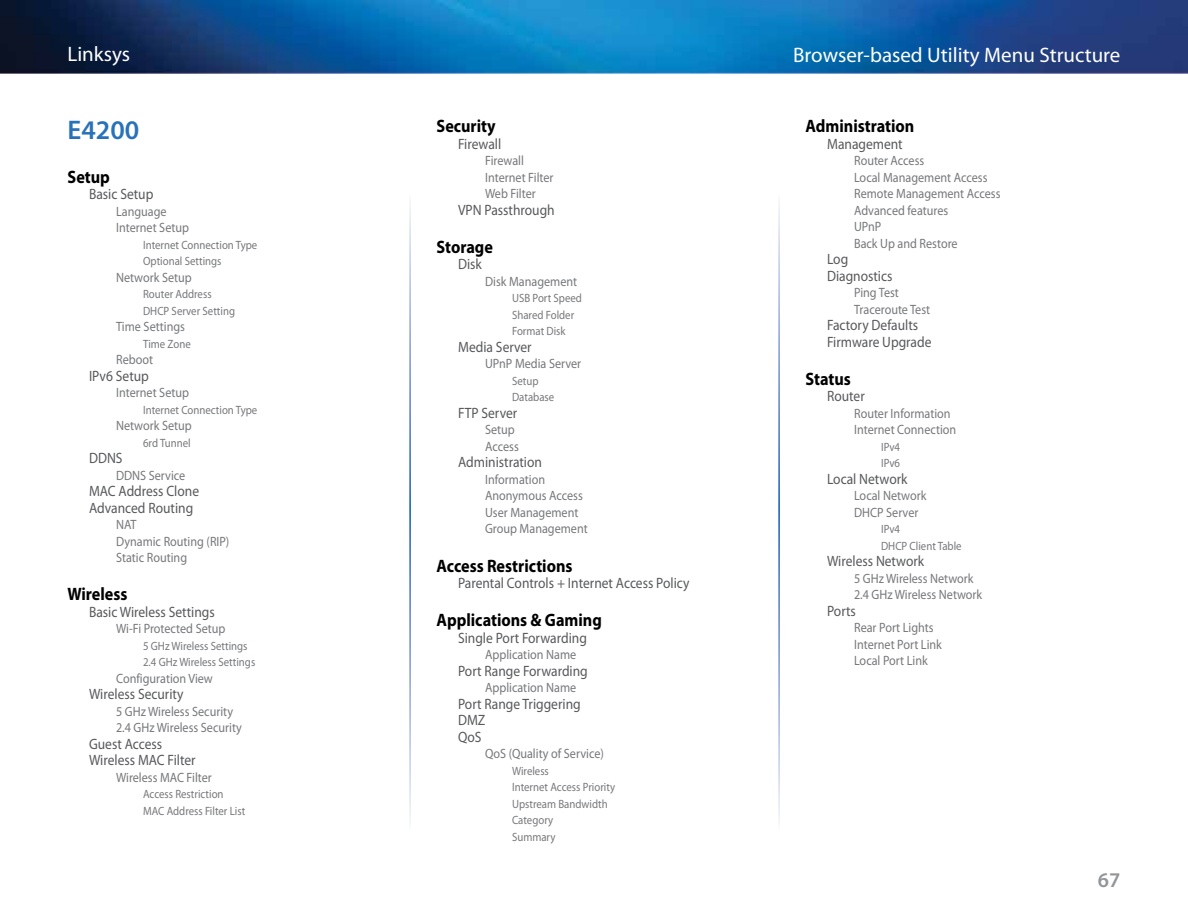
<style>
.page{position:relative;width:1188px;height:918px;background:#fff}
.page>*{position:absolute;margin:0;border:0;box-sizing:border-box;transform-origin:0 0}
.t1{font:600 27px "Myriad Pro";color:#2972b9}
.t2{font:21px "Myriad Pro";color:#fff}
.t3{font:600 21px "Myriad Pro";color:#939598}
.t4{font:700 18px "Myriad Pro";color:#000;scale:.9 1}
.t5{font:15px/16.5px "Myriad Pro";color:#58595b;scale:.9 1}
.t6{font:13.5px/16.5px "Myriad Pro";color:#77787b;scale:.9 1}
.t7{font:12px/16.5px "Myriad Pro";color:#77787b;scale:.9 1}
</style>
<div class="page">
<img style="left:0;top:0;width:1188px;height:73px">
<h2 class="t2" style="left:68px;top:43px;width:64px">Linksys</h2>
<h2 class="t2" style="left:793px;top:43px;width:329px">Browser-based Utility Menu Structure</h2>
<h1 class="t1" style="left:68px;top:115px;width:73px">E4200</h1>
<h3 class="t4" style="left:68px;top:166px;width:49px">Setup</h3>
<p class="t5" style="left:89px;top:186px;width:73px">Basic Setup</p>
<p class="t6" style="left:116px;top:203px;width:83px">Language<br>Internet Setup</p>
<p class="t7" style="left:143px;top:237px;width:129px">Internet Connection Type<br>Optional Settings</p>
<p class="t6" style="left:116px;top:269px;width:86px">Network Setup</p>
<p class="t7" style="left:143px;top:286px;width:104px">Router Address<br>DHCP Server Setting</p>
<p class="t6" style="left:116px;top:319px;width:78px">Time Settings</p>
<p class="t7" style="left:143px;top:336px;width:54px">Time Zone</p>
<p class="t6" style="left:116px;top:352px;width:43px">Reboot</p>
<p class="t5" style="left:89px;top:368px;width:68px">IPv6 Setup</p>
<p class="t6" style="left:116px;top:385px;width:83px">Internet Setup</p>
<p class="t7" style="left:143px;top:402px;width:129px">Internet Connection Type</p>
<p class="t6" style="left:116px;top:418px;width:86px">Network Setup</p>
<p class="t7" style="left:143px;top:435px;width:54px">6rd Tunnel</p>
<p class="t5" style="left:89px;top:450px;width:39px">DDNS</p>
<p class="t6" style="left:116px;top:467px;width:79px">DDNS Service</p>
<p class="t5" style="left:89px;top:483px;width:124px">MAC Address Clone<br>Advanced Routing</p>
<p class="t6" style="left:116px;top:517px;width:127px">NAT<br>Dynamic Routing (RIP)<br>Static Routing</p>
<h3 class="t4" style="left:68px;top:584px;width:68px">Wireless</h3>
<p class="t5" style="left:89px;top:604px;width:141px">Basic Wireless Settings</p>
<p class="t6" style="left:116px;top:621px;width:123px">Wi-Fi Protected Setup</p>
<p class="t7" style="left:143px;top:638px;width:126px">5 GHz Wireless Settings<br>2.4 GHz Wireless Settings</p>
<p class="t6" style="left:116px;top:670px;width:109px">Configuration View</p>
<p class="t5" style="left:89px;top:686px;width:106px">Wireless Security</p>
<p class="t6" style="left:116px;top:703px;width:141px">5 GHz Wireless Security<br>2.4 GHz Wireless Security</p>
<p class="t5" style="left:89px;top:736px;width:120px">Guest Access<br>Wireless MAC Filter</p>
<p class="t6" style="left:116px;top:769px;width:108px">Wireless MAC Filter</p>
<p class="t7" style="left:143px;top:786px;width:115px">Access Restriction<br>MAC Address Filter List</p>
<h3 class="t4" style="left:436px;top:116px;width:67px">Security</h3>
<p class="t5" style="left:458px;top:136px;width:49px">Firewall</p>
<p class="t6" style="left:485px;top:153px;width:78px">Firewall<br>Internet Filter<br>Web Filter</p>
<p class="t5" style="left:458px;top:202px;width:109px">VPN Passthrough</p>
<h3 class="t4" style="left:436px;top:237px;width:64px">Storage</h3>
<p class="t5" style="left:458px;top:256px;width:28px">Disk</p>
<p class="t6" style="left:485px;top:273px;width:104px">Disk Management</p>
<p class="t7" style="left:512px;top:290px;width:79px">USB Port Speed<br>Shared Folder<br>Format Disk</p>
<p class="t5" style="left:458px;top:339px;width:83px">Media Server</p>
<p class="t6" style="left:485px;top:356px;width:108px">UPnP Media Server</p>
<p class="t7" style="left:512px;top:373px;width:48px">Setup<br>Database</p>
<p class="t5" style="left:458px;top:405px;width:67px">FTP Server</p>
<p class="t6" style="left:485px;top:422px;width:39px">Setup<br>Access</p>
<p class="t5" style="left:458px;top:454px;width:95px">Administration</p>
<p class="t6" style="left:485px;top:471px;width:116px">Information<br>Anonymous Access<br>User Management<br>Group Management</p>
<h3 class="t4" style="left:436px;top:555px;width:153px">Access Restrictions</h3>
<p class="t5" style="left:458px;top:575px;width:259px">Parental Controls + Internet Access Policy</p>
<h3 class="t4" style="left:436px;top:610px;width:185px">Applications &amp; Gaming</h3>
<p class="t5" style="left:458px;top:630px;width:145px">Single Port Forwarding</p>
<p class="t6" style="left:485px;top:647px;width:103px">Application Name</p>
<p class="t5" style="left:458px;top:663px;width:146px">Port Range Forwarding</p>
<p class="t6" style="left:485px;top:680px;width:103px">Application Name</p>
<p class="t5" style="left:458px;top:696px;width:138px">Port Range Triggering<br>DMZ<br>QoS</p>
<p class="t6" style="left:485px;top:746px;width:134px">QoS (Quality of Service)</p>
<p class="t7" style="left:512px;top:763px;width:116px">Wireless<br>Internet Access Priority<br>Upstream Bandwidth<br>Category<br>Summary</p>
<h3 class="t4" style="left:806px;top:116px;width:123px">Administration</h3>
<p class="t5" style="left:827px;top:136px;width:86px">Management</p>
<p class="t6" style="left:854px;top:153px;width:164px">Router Access<br>Local Management Access<br>Remote Management Access<br>Advanced features<br>UPnP<br>Back Up and Restore</p>
<p class="t5" style="left:827px;top:251px;width:74px">Log<br>Diagnostics</p>
<p class="t6" style="left:854px;top:285px;width:86px">Ping Test<br>Traceroute Test</p>
<p class="t5" style="left:827px;top:317px;width:117px">Factory Defaults<br>Firmware Upgrade</p>
<h3 class="t4" style="left:806px;top:369px;width:52px">Status</h3>
<p class="t5" style="left:827px;top:388px;width:43px">Router</p>
<p class="t6" style="left:854px;top:405px;width:115px">Router Information<br>Internet Connection</p>
<p class="t7" style="left:881px;top:439px;width:23px">IPv4<br>IPv6</p>
<p class="t5" style="left:827px;top:471px;width:91px">Local Network</p>
<p class="t6" style="left:854px;top:488px;width:82px">Local Network<br>DHCP Server</p>
<p class="t7" style="left:881px;top:521px;width:91px">IPv4<br>DHCP Client Table</p>
<p class="t5" style="left:827px;top:553px;width:109px">Wireless Network</p>
<p class="t6" style="left:854px;top:570px;width:144px">5 GHz Wireless Network<br>2.4 GHz Wireless Network</p>
<p class="t5" style="left:827px;top:603px;width:34px">Ports</p>
<p class="t6" style="left:854px;top:620px;width:99px">Rear Port Lights<br>Internet Port Link<br>Local Port Link</p>
<h2 class="t3" style="left:1098px;top:869px;width:24px">67</h2>
</div>
